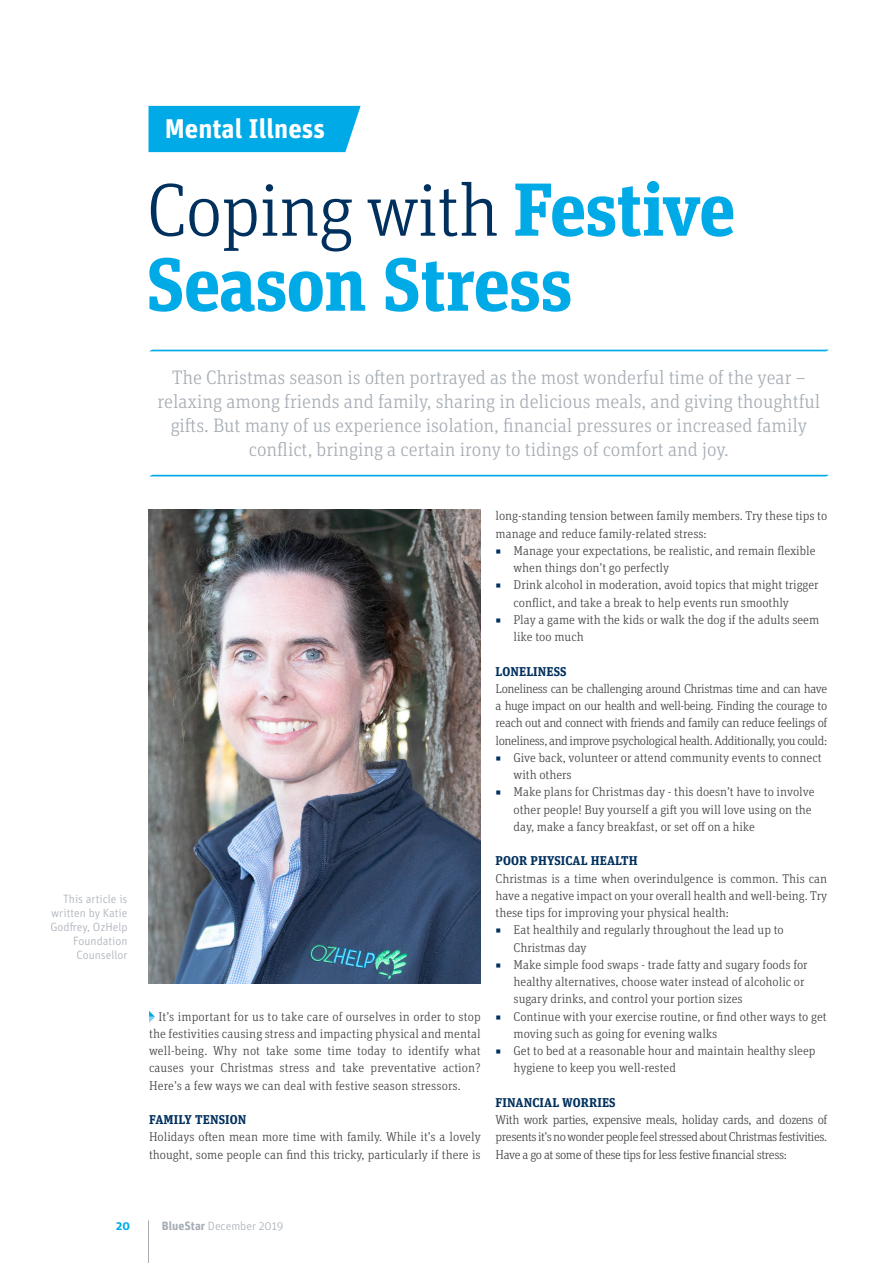
<style>
.page{position:relative;width:893px;height:1263px;background:#fff}
.page>*{position:absolute;margin:0;border:0;box-sizing:border-box;transform-origin:0 0}
.t1{font:700 75px/75px "Unit Slab OT";letter-spacing:-.015em;color:#00aae7}
.t2{font:700 27px "Unit OT";color:#fff}
.t3{font:300 19.5px/24px "Unit Slab OT";color:#a6adb4;text-align:center}
.t4{font:300 12.75px/17.2px "Unit Slab OT";color:#414042;text-align:justify}
.t5{font:300 12.75px "Unit Slab OT";letter-spacing:-.03em;color:#414042}
.t6{font:700 12.75px "Unit Slab OT";letter-spacing:.01em;color:#00305e}
.t7{font:300 12px/13.8px "Unit OT";color:#a6adb4;text-align:right}
.t8{font:700 12px "Unit OT";color:#00aae7}
.s1{font-weight:300;color:#00305e}
.s2{color:#00305e}
.s3{font-weight:700}
</style>
<div class="page">
<hr style="left:148px;top:1220px;width:1px;height:43px;background:#a6adb4">
<svg style="left:149px;top:1011px;width:6px;height:12px"></svg>
<img style="left:149px;top:510px;width:331px;height:473px">
<svg style="left:150px;top:350px;width:679px;height:1px"></svg>
<svg style="left:150px;top:475px;width:679px;height:1px"></svg>
<div style="left:148px;top:106px;width:213px;height:46px;background:#00aae7"></div>
<h2 class="t2" style="left:165px;top:111px;width:162px">Mental Illness</h2>
<h1 class="t1" style="left:147px;top:171px;width:590px"><span class="s1">Coping with</span> Festive<br>Season Stress</h1>
<p class="t7" style="left:50px;top:892px;width:79px">This article is written by Katie<br>Godfrey, OzHelp<br>Foundation<br>Counsellor</p>
<p class="t3" style="left:157px;top:365px;width:664px">The Christmas season is often portrayed as the most wonderful time of the year – relaxing among friends and family, sharing in delicious meals, and giving thoughtful gifts. But many of us experience isolation, financial pressures or increased family conflict, bringing a certain irony to tidings of comfort and joy.</p>
<p class="t4" style="left:149px;top:1007px;width:333px;text-indent:9px">It’s important for us to take care of ourselves in order to stop the festivities causing stress and impacting physical and mental well-being. Why not take some time today to identify what causes your Christmas stress and take preventative action?<br>Here’s a few ways we can deal with festive season stressors.</p>
<p class="t6" style="left:149px;top:1111px;width:99px">FAMILY TENSION</p>
<p class="t4" style="left:149px;top:1128px;width:333px">Holidays often mean more time with family. While it’s a lovely thought, some people can find this tricky, particularly if there is</p>
<p class="t4" style="left:496px;top:507px;width:333px">long-standing tension between family members. Try these tips to</p>
<p class="t4" style="left:496px;top:524px;width:213px">manage and reduce family-related stress:</p>
<p class="t4" style="left:496px;top:542px;width:321px"><span class="s2">◾</span> Manage your expectations, be realistic, and remain flexible</p>
<p class="t4" style="left:514px;top:559px;width:157px">when things don’t go perfectly</p>
<p class="t4" style="left:496px;top:576px;width:325px"><span class="s2">◾</span> Drink alcohol in moderation, avoid topics that might trigger</p>
<p class="t4" style="left:514px;top:593px;width:277px">conflict, and take a break to help events run smoothly</p>
<p class="t4" style="left:496px;top:611px;width:325px"><span class="s2">◾</span> Play a game with the kids or walk the dog if the adults seem</p>
<p class="t4" style="left:514px;top:628px;width:72px">like too much</p>
<p class="t6" style="left:496px;top:663px;width:73px">LONELINESS</p>
<p class="t5" style="left:496px;top:681px;width:333px">Loneliness can be challenging around Christmas time and can have</p>
<p class="t5" style="left:496px;top:698px;width:333px">a huge impact on our health and well-being. Finding the courage to</p>
<p class="t5" style="left:496px;top:715px;width:333px">reach out and connect with friends and family can reduce feelings of</p>
<p class="t5" style="left:496px;top:733px;width:333px">loneliness, and improve psychological health. Additionally, you could:</p>
<p class="t4" style="left:496px;top:749px;width:327px"><span class="s2">◾</span> Give back, volunteer or attend community events to connect</p>
<p class="t4" style="left:514px;top:766px;width:60px">with others</p>
<p class="t4" style="left:496px;top:783px;width:320px"><span class="s2">◾</span> Make plans for Christmas day - this doesn’t have to involve</p>
<p class="t4" style="left:514px;top:800px;width:300px">other people! Buy yourself a gift you will love using on the</p>
<p class="t4" style="left:514px;top:818px;width:243px">day, make a fancy breakfast, or set off on a hike</p>
<p class="t6" style="left:496px;top:853px;width:143px">POOR PHYSICAL HEALTH</p>
<p class="t4" style="left:496px;top:869px;width:333px">Christmas is a time when overindulgence is common. This can</p>
<p class="t4" style="left:496px;top:887px;width:333px">have a negative impact on your overall health and well-being. Try</p>
<p class="t4" style="left:496px;top:904px;width:235px">these tips for improving your physical health:</p>
<p class="t4" style="left:496px;top:921px;width:290px"><span class="s2">◾</span> Eat healthily and regularly throughout the lead up to</p>
<p class="t4" style="left:514px;top:938px;width:75px">Christmas day</p>
<p class="t4" style="left:496px;top:956px;width:314px"><span class="s2">◾</span> Make simple food swaps - trade fatty and sugary foods for</p>
<p class="t4" style="left:514px;top:973px;width:292px">healthy alternatives, choose water instead of alcoholic or</p>
<p class="t4" style="left:514px;top:990px;width:231px">sugary drinks, and control your portion sizes</p>
<p class="t4" style="left:496px;top:1007px;width:333px"><span class="s2">◾</span> Continue with your exercise routine, or find other ways to get</p>
<p class="t4" style="left:514px;top:1025px;width:205px">moving such as going for evening walks</p>
<p class="t4" style="left:496px;top:1042px;width:321px"><span class="s2">◾</span> Get to bed at a reasonable hour and maintain healthy sleep</p>
<p class="t4" style="left:514px;top:1059px;width:164px">hygiene to keep you well-rested</p>
<p class="t6" style="left:496px;top:1094px;width:122px">FINANCIAL WORRIES</p>
<p class="t4" style="left:496px;top:1111px;width:333px">With work parties, expensive meals, holiday cards, and dozens of presents it’s no wonder people feel stressed about Christmas festivities.<br>Have a go at some of these tips for less festive financial stress:</p>
<p class="t8" style="left:116px;top:1218px;width:15px">20</p>
<p class="t7" style="left:162px;top:1219px;width:123px"><span class="s3">BlueStar</span> December 2019</p>
</div>
